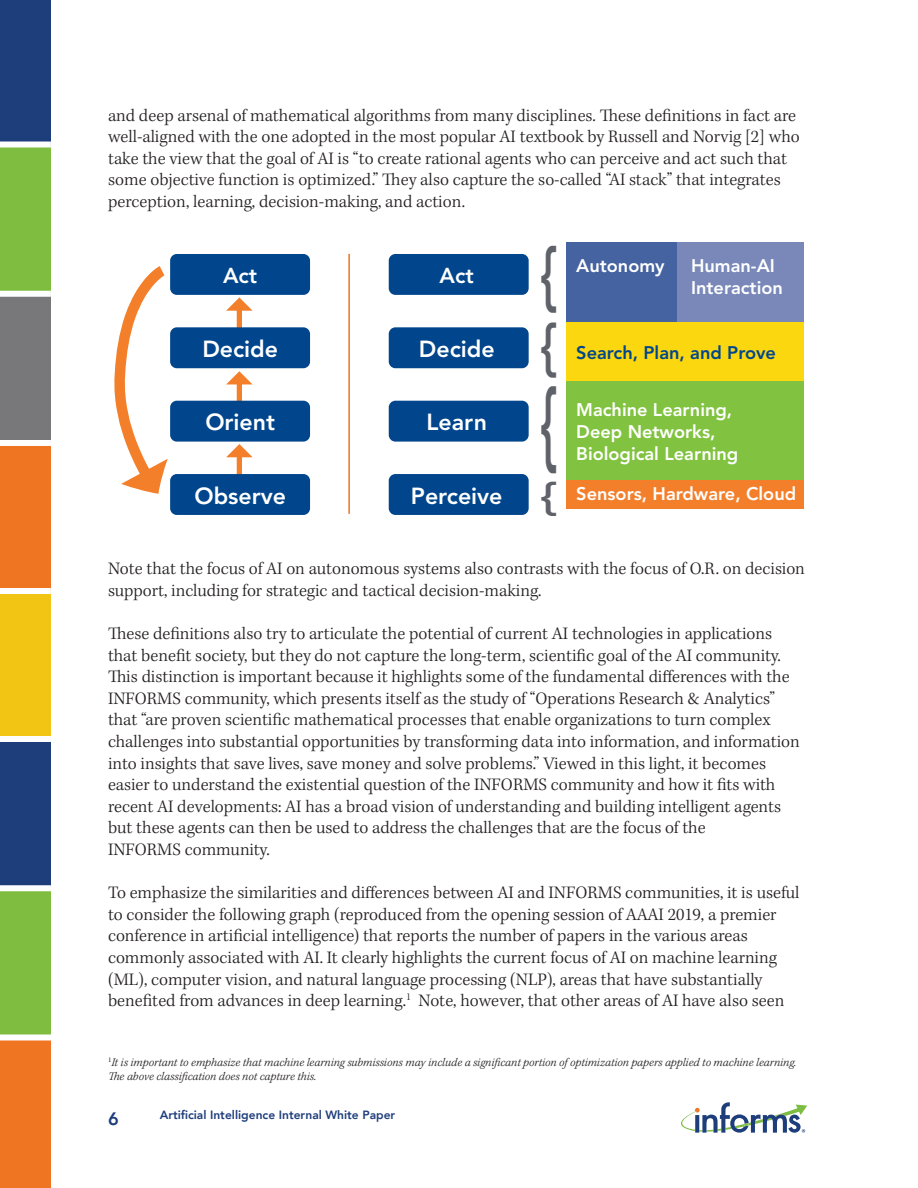
<style>
.page{position:relative;width:918px;height:1188px;background:#fff}
.page>*{position:absolute;margin:0;border:0;box-sizing:border-box;transform-origin:0 0}
.t1{font:800 98.1px "Avenir";color:#5f6369;scale:.48 1}
.t2{font:800 75.45px "Avenir";color:#5f6369;scale:.62 1}
.t3{font:800 62.1px "Avenir";color:#5f6369;scale:.76 1}
.t4{font:800 38.7px "Avenir";color:#5f6369;scale:1.22 1}
.t5{font:800 23.1px "Avenir";color:#fff}
.t6{font:800 21.45px "Avenir";color:#fff}
.t7{font:800 18.15px/21.8px "Avenir";color:#fff}
.t8{font:800 18.15px "Avenir";color:#01468c}
.t9{font:300 18px/21.6px "Kepler Std";color:#231f20}
.t10{font:800 18px "Avenir";color:#1e3d7b}
.t11{font:italic 300 12px/14.4px "Kepler Std";color:#231f20}
.t12{font:800 12px "Avenir";color:#1e3d7b}
</style>
<div class="page">
<div style="left:0;top:0;width:51px;height:146px;background:#1e3d7b"></div>
<div style="left:0;top:146px;width:51px;height:148px;background:#7fbd41"></div>
<div style="left:0;top:294px;width:51px;height:148px;background:#787779"></div>
<div style="left:0;top:442px;width:51px;height:149px;background:#f07523"></div>
<div style="left:0;top:142px;width:51px;height:6px;background:#fff"></div>
<div style="left:0;top:291px;width:51px;height:6px;background:#fff"></div>
<div style="left:0;top:440px;width:51px;height:6px;background:#fff"></div>
<div style="left:0;top:591px;width:51px;height:149px;background:#f2c414"></div>
<div style="left:0;top:740px;width:51px;height:148px;background:#1e3d7b"></div>
<div style="left:0;top:888px;width:51px;height:148px;background:#7fbd41"></div>
<div style="left:0;top:1036px;width:51px;height:152px;background:#f07523"></div>
<div style="left:0;top:736px;width:51px;height:6px;background:#fff"></div>
<div style="left:0;top:885px;width:51px;height:6px;background:#fff"></div>
<div style="left:0;top:1034px;width:51px;height:6px;background:#fff"></div>
<div style="left:0;top:588px;width:51px;height:6px;background:#fff"></div>
<svg style="left:681px;top:1102px;width:126px;height:31px"></svg>
<svg style="left:226px;top:297px;width:27px;height:30px"></svg>
<svg style="left:226px;top:371px;width:27px;height:30px"></svg>
<svg style="left:226px;top:444px;width:27px;height:30px"></svg>
<div style="left:170px;top:254px;width:140px;height:41px;background:#01468c;border-radius:7px"></div>
<div style="left:170px;top:327px;width:140px;height:41px;background:#01468c;border-radius:7px"></div>
<div style="left:170px;top:401px;width:140px;height:41px;background:#01468c;border-radius:7px"></div>
<div style="left:170px;top:474px;width:140px;height:41px;background:#01468c;border-radius:7px"></div>
<div style="left:389px;top:254px;width:140px;height:41px;background:#01468c;border-radius:7px"></div>
<div style="left:389px;top:327px;width:140px;height:41px;background:#01468c;border-radius:7px"></div>
<div style="left:389px;top:401px;width:140px;height:41px;background:#01468c;border-radius:7px"></div>
<div style="left:389px;top:474px;width:140px;height:41px;background:#01468c;border-radius:7px"></div>
<div style="left:566px;top:242px;width:112px;height:81px;background:#4563a0"></div>
<div style="left:677px;top:242px;width:127px;height:81px;background:#7988b9"></div>
<div style="left:566px;top:322px;width:238px;height:60px;background:#fad70f"></div>
<div style="left:566px;top:382px;width:238px;height:98px;background:#81c340"></div>
<div style="left:566px;top:480px;width:238px;height:28px;background:#f47f2a"></div>
<svg style="left:114px;top:266px;width:54px;height:228px"></svg>
<hr style="left:348px;top:254px;width:2px;height:260px;background:#f47f2a">
<p class="t9" style="left:108px;top:105px;width:693px">and deep arsenal of mathematical algorithms from many disciplines. These definitions in fact are well-aligned with the one adopted in the most popular AI textbook by Russell and Norvig [2] who take the view that the goal of AI is “to create rational agents who can perceive and act such that some objective function is optimized.” They also capture the so-called “AI stack” that integrates perception, learning, decision-making, and action.</p>
<p class="t6" style="left:223px;top:259px;width:36px">Act</p>
<p class="t2" style="left:542px;top:216px;width:23px">{</p>
<p class="t6" style="left:440px;top:259px;width:36px">Act</p>
<p class="t7" style="left:576px;top:255px;width:90px">Autonomy</p>
<p class="t7" style="left:691px;top:255px;width:93px">Human-AI<br>Interaction</p>
<p class="t5" style="left:202px;top:331px;width:77px">Decide</p>
<p class="t5" style="left:419px;top:331px;width:77px">Decide</p>
<p class="t5" style="left:205px;top:404px;width:71px">Orient</p>
<p class="t5" style="left:194px;top:478px;width:93px">Observe</p>
<p class="t5" style="left:427px;top:404px;width:62px">Learn</p>
<p class="t5" style="left:411px;top:478px;width:93px">Perceive</p>
<p class="t3" style="left:542px;top:298px;width:19px">{</p>
<p class="t1" style="left:542px;top:347px;width:29px">{</p>
<p class="t4" style="left:542px;top:467px;width:12px">{</p>
<p class="t8" style="left:576px;top:338px;width:201px">Search, Plan, and Prove</p>
<p class="t7" style="left:576px;top:399px;width:164px">Machine Learning,<br>Deep Networks,<br>Biological Learning</p>
<p class="t7" style="left:576px;top:483px;width:221px">Sensors, Hardware, Cloud</p>
<p class="t9" style="left:108px;top:559px;width:698px">Note that the focus of AI on autonomous systems also contrasts with the focus of O.R. on decision support, including for strategic and tactical decision-making.</p>
<p class="t9" style="left:108px;top:623px;width:693px">These definitions also try to articulate the potential of current AI technologies in applications that benefit society, but they do not capture the long-term, scientific goal of the AI community.<br>This distinction is important because it highlights some of the fundamental differences with the INFORMS community, which presents itself as the study of “Operations Research &amp; Analytics” that “are proven scientific mathematical processes that enable organizations to turn complex challenges into substantial opportunities by transforming data into information, and information into insights that save lives, save money and solve problems.” Viewed in this light, it becomes easier to understand the existential question of the INFORMS community and how it fits with recent AI developments: AI has a broad vision of understanding and building intelligent agents but these agents can then be used to address the challenges that are the focus of the<br>INFORMS community.</p>
<p class="t9" style="left:108px;top:883px;width:693px">To emphasize the similarities and differences between AI and INFORMS communities, it is useful to consider the following graph (reproduced from the opening session of AAAI 2019, a premier conference in artificial intelligence) that reports the number of papers in the various areas commonly associated with AI. It clearly highlights the current focus of AI on machine learning (ML), computer vision, and natural language processing (NLP), areas that have substantially benefited from advances in deep learning.<sup>1</sup> Note, however, that other areas of AI have also seen</p>
<p class="t11" style="left:108px;top:1055px;width:690px"><sup>1</sup>It is important to emphasize that machine learning submissions may include a significant portion of optimization papers applied to machine learning.<br>The above classification does not capture this.</p>
<p class="t10" style="left:108px;top:1105px;width:12px">6</p>
<p class="t12" style="left:160px;top:1105px;width:237px">Artificial Intelligence Internal White Paper</p>
</div>
